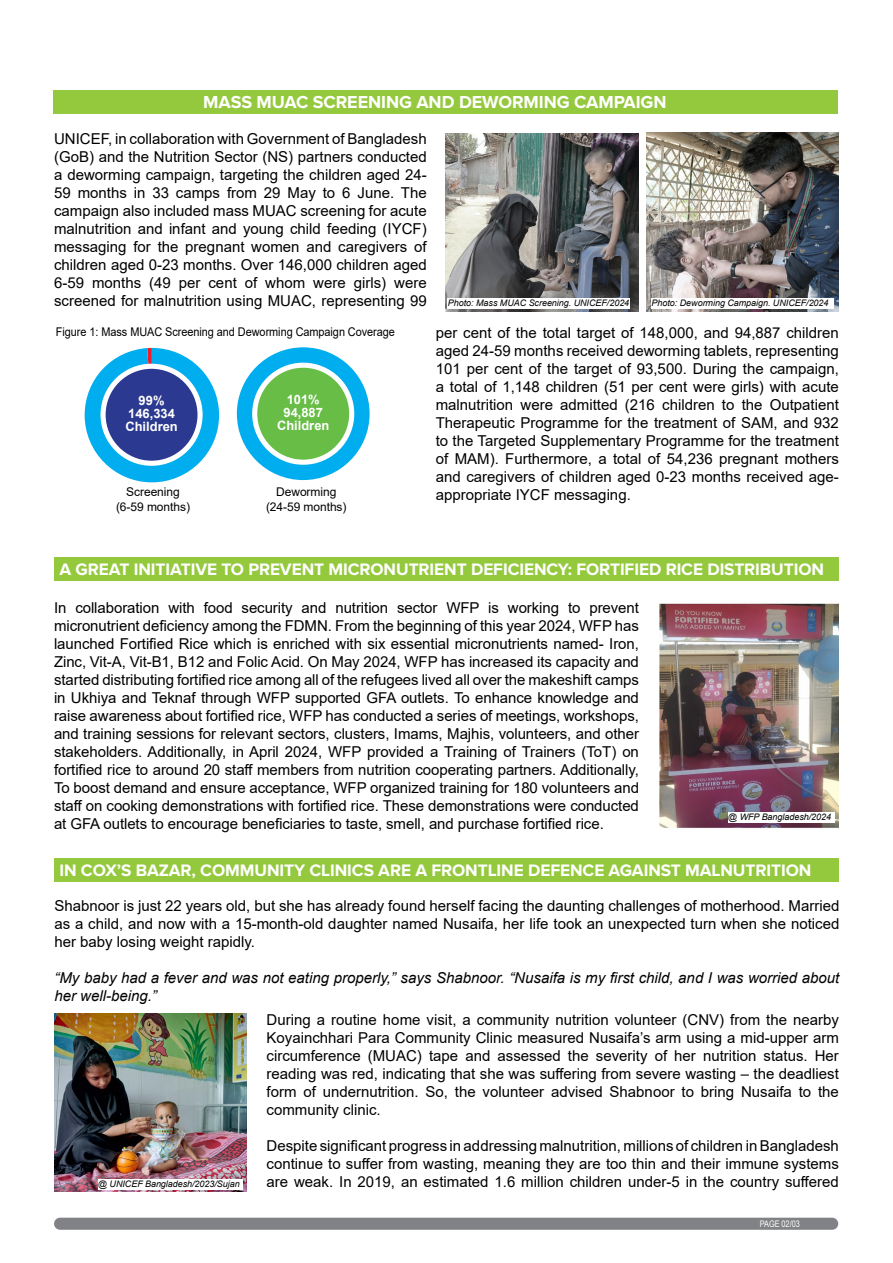
<style>
.page{position:relative;width:893px;height:1263px;background:#fff}
.page>*{position:absolute;margin:0;border:0;box-sizing:border-box;transform-origin:0 0}
.t1{font:700 18px "Proxima Nova";letter-spacing:-.005em;color:#fff}
.t2{font:700 17.25px "Proxima Nova";letter-spacing:-.005em;color:#fff}
.t3{font:15px/18px "Arial";color:#000;text-align:justify}
.t4{font:italic 15px/18px "Arial";color:#000}
.t5{font:700 12.9px/12.9px "Arial";color:#fff;text-align:center}
.t6{font:12px "Arial";letter-spacing:-.005em;color:#000;scale:.91 1}
.t7{font:12px/14.4px "Arial";letter-spacing:-.005em;color:#000;text-align:center}
.t8{font:italic 9px "Arial";letter-spacing:-.005em;color:#000}
.t9{font:9px "Arial Narrow";letter-spacing:-.005em;color:#fff}
</style>
<div class="page">
<img style="left:446px;top:133px;width:192px;height:178px">
<img style="left:646px;top:133px;width:193px;height:178px">
<img style="left:54px;top:1014px;width:193px;height:178px">
<div style="left:54px;top:1218px;width:784px;height:12px;background:#818285;border-radius:6px"></div>
<div style="left:53px;top:91px;width:785px;height:23px;background:#94c83d"></div>
<div style="left:448px;top:298px;width:182px;height:11px;background:#fff"></div>
<div style="left:98px;top:1179px;width:145px;height:11px;background:#fff"></div>
<div style="left:652px;top:298px;width:182px;height:11px;background:#fff"></div>
<div style="left:54px;top:557px;width:785px;height:24px;background:#94c83d"></div>
<div style="left:54px;top:858px;width:785px;height:24px;background:#94c83d"></div>
<div style="left:237px;top:347px;width:133px;height:133px;background:#00aeef;border-radius:50%"></div>
<div style="left:85px;top:348px;width:134px;height:134px;background:#00aeef;border-radius:67px"></div>
<svg style="left:101px;top:364px;width:102px;height:102px;background:#ecf3f9"></svg>
<div style="left:106px;top:369px;width:91px;height:92px;background:#2b3990;border-radius:50%"></div>
<div style="left:252px;top:363px;width:102px;height:102px;background:#fff;border-radius:50%"></div>
<div style="left:257px;top:368px;width:92px;height:92px;background:#67bd45;border-radius:50%"></div>
<img style="left:660px;top:603px;width:179px;height:225px">
<div style="left:728px;top:812px;width:106px;height:11px;background:#fff"></div>
<p class="t1" style="left:203px;top:92px;width:465px">MASS MUAC SCREENING AND DEWORMING CAMPAIGN</p>
<p class="t3" style="left:54px;top:129px;width:374px">UNICEF, in collaboration with Government of Bangladesh (GoB) and the Nutrition Sector (NS) partners conducted a deworming campaign, targeting the children aged 24- 59 months in 33 camps from 29 May to 6 June. The campaign also included mass MUAC screening for acute malnutrition and infant and young child feeding (IYCF) messaging for the pregnant women and caregivers of children aged 0-23 months. Over 146,000 children aged 6-59 months (49 per cent of whom were girls) were screened for malnutrition using MUAC, representing 99</p>
<p class="t6" style="left:56px;top:323px;width:374px">Figure 1: Mass MUAC Screening and Deworming Campaign Coverage</p>
<p class="t5" style="left:125px;top:394px;width:54px">99%<br>146,334<br>Children</p>
<p class="t5" style="left:277px;top:393px;width:54px">101%<br>94,887<br>Children</p>
<p class="t7" style="left:116px;top:485px;width:75px">Screening (6-59 months)</p>
<p class="t7" style="left:266px;top:485px;width:82px">Deworming (24-59 months)</p>
<p class="t8" style="left:448px;top:297px;width:183px">Photo: Mass MUAC Screening. UNICEF/2024</p>
<p class="t8" style="left:652px;top:297px;width:178px">Photo: Deworming Campaign. UNICEF/2024</p>
<p class="t3" style="left:436px;top:323px;width:405px">per cent of the total target of 148,000, and 94,887 children aged 24-59 months received deworming tablets, representing 101 per cent of the target of 93,500. During the campaign, a total of 1,148 children (51 per cent were girls) with acute malnutrition were admitted (216 children to the Outpatient Therapeutic Programme for the treatment of SAM, and 932 to the Targeted Supplementary Programme for the treatment of MAM). Furthermore, a total of 54,236 pregnant mothers and caregivers of children aged 0-23 months received age&shy;appropriate IYCF messaging.</p>
<p class="t2" style="left:60px;top:559px;width:766px">A GREAT INITIATIVE TO PREVENT MICRONUTRIENT DEFICIENCY: FORTIFIED RICE DISTRIBUTION</p>
<p class="t3" style="left:54px;top:598px;width:586px">In collaboration with food security and nutrition sector WFP is working to prevent micronutrient deficiency among the FDMN. From the beginning of this year 2024, WFP has launched Fortified Rice which is enriched with six essential micronutrients named- Iron, Zinc, Vit-A, Vit-B1, B12 and Folic Acid. On May 2024, WFP has increased its capacity and started distributing fortified rice among all of the refugees lived all over the makeshift camps in Ukhiya and Teknaf through WFP supported GFA outlets. To enhance knowledge and raise awareness about fortified rice, WFP has conducted a series of meetings, workshops, and training sessions for relevant sectors, clusters, Imams, Majhis, volunteers, and other stakeholders. Additionally, in April 2024, WFP provided a Training of Trainers (ToT) on fortified rice to around 20 staff members from nutrition cooperating partners. Additionally, To boost demand and ensure acceptance, WFP organized training for 180 volunteers and staff on cooking demonstrations with fortified rice. These demonstrations were conducted at GFA outlets to encourage beneficiaries to taste, smell, and purchase fortified rice.</p>
<p class="t8" style="left:728px;top:811px;width:104px">@ WFP Bangladesh/2024</p>
<p class="t2" style="left:60px;top:860px;width:753px">IN COX’S BAZAR, COMMUNITY CLINICS ARE A FRONTLINE DEFENCE AGAINST MALNUTRITION</p>
<p class="t3" style="left:54px;top:897px;width:786px">Shabnoor is just 22 years old, but she has already found herself facing the daunting challenges of motherhood. Married as a child, and now with a 15-month-old daughter named Nusaifa, her life took an unexpected turn when she noticed her baby losing weight rapidly.</p>
<p class="t4" style="left:54px;top:969px;width:786px">“My baby had a fever and was not eating properly,” says Shabnoor. “Nusaifa is my first child, and I was worried about her well-being.”</p>
<p class="t3" style="left:267px;top:1010px;width:574px">During a routine home visit, a community nutrition volunteer (CNV) from the nearby Koyainchhari Para Community Clinic measured Nusaifa’s arm using a mid-upper arm circumference (MUAC) tape and assessed the severity of her nutrition status. Her reading was red, indicating that she was suffering from severe wasting – the deadliest form of undernutrition. So, the volunteer advised Shabnoor to bring Nusaifa to the community clinic.</p>
<p class="t3" style="left:267px;top:1136px;width:574px">Despite significant progress in addressing malnutrition, millions of children in Bangladesh continue to suffer from wasting, meaning they are too thin and their immune systems are weak. In 2019, an estimated 1.6 million children under-5 in the country suffered</p>
<p class="t8" style="left:98px;top:1178px;width:143px">@ UNICEF Bangladesh/2023/Sujan</p>
<p class="t9" style="left:760px;top:1217px;width:42px">PAGE 02/03</p>
</div>
